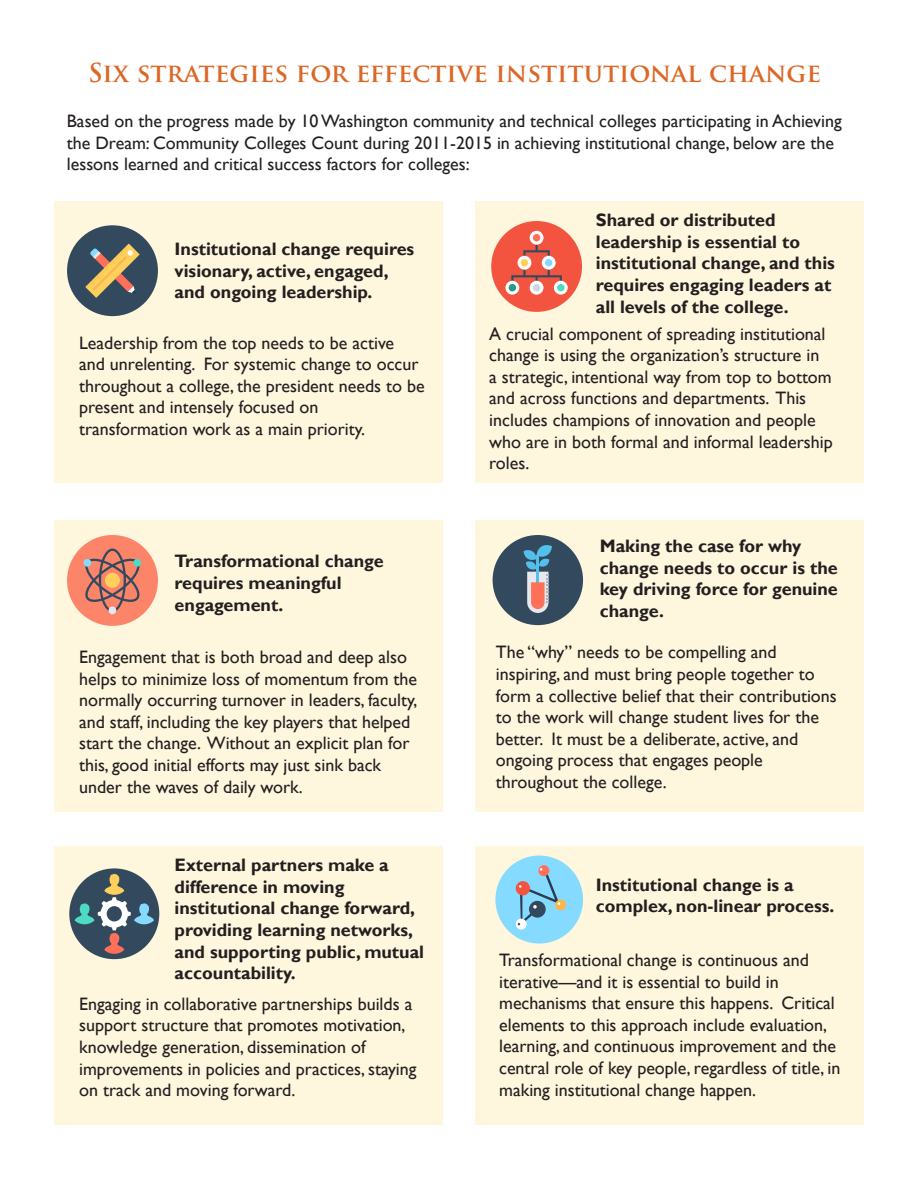
<style>
.page{position:relative;width:918px;height:1188px;background:#fff}
.page>*{position:absolute;margin:0;border:0;box-sizing:border-box;transform-origin:0 0}
.t1{font:700 25.5px "Trajan Pro";color:#dc6827}
.t2{font:18px/21.6px "Gill Sans";color:#231f20}
.t3{font:700 18px/21.6px "Gill Sans";color:#231f20}
</style>
<div class="page">
<div style="left:54px;top:846px;width:389px;height:279px;background:#fff6de"></div>
<div style="left:69px;top:868px;width:90px;height:91px;background:#334a5e;border-radius:50%"></div>
<svg style="left:75px;top:874px;width:79px;height:80px"></svg>
<div style="left:107px;top:906px;width:15px;height:15px;background:#334a5e;border-radius:50%"></div>
<div style="left:54px;top:520px;width:389px;height:291px;background:#fff6de"></div>
<div style="left:54px;top:201px;width:389px;height:282px;background:#fff6de"></div>
<div style="left:67px;top:225px;width:91px;height:91px;background:#334a5e;border-radius:50%"></div>
<svg style="left:85px;top:244px;width:55px;height:54px"></svg>
<div style="left:67px;top:535px;width:91px;height:91px;background:#fc8569;border-radius:50%"></div>
<svg style="left:84px;top:549px;width:56px;height:63px"></svg>
<div style="left:133px;top:559px;width:8px;height:8px;background:#4ddbc4;border-radius:50%"></div>
<div style="left:109px;top:607px;width:7px;height:7px;background:#e6e8ed;border-radius:50%"></div>
<div style="left:84px;top:559px;width:7px;height:8px;background:#85dbff;border-radius:50%"></div>
<div style="left:105px;top:573px;width:15px;height:15px;background:#ffd15c;border-radius:50%"></div>
<div style="left:475px;top:201px;width:389px;height:282px;background:#fff6de"></div>
<div style="left:475px;top:520px;width:389px;height:291px;background:#fff6de"></div>
<div style="left:475px;top:846px;width:389px;height:279px;background:#fff6de"></div>
<div style="left:491px;top:221px;width:91px;height:91px;background:#f25440;border-radius:50%"></div>
<svg style="left:511px;top:270px;width:51px;height:11px"></svg>
<svg style="left:523px;top:245px;width:27px;height:11px"></svg>
<svg style="left:530px;top:231px;width:14px;height:14px"></svg>
<div style="left:533px;top:234px;width:7px;height:7px;background:#ff7059;border-radius:50%"></div>
<svg style="left:505px;top:281px;width:14px;height:14px"></svg>
<svg style="left:530px;top:281px;width:14px;height:14px"></svg>
<svg style="left:554px;top:281px;width:14px;height:14px"></svg>
<div style="left:557px;top:284px;width:8px;height:7px;background:#4ddbc4;border-radius:50%"></div>
<svg style="left:518px;top:256px;width:13px;height:14px"></svg>
<div style="left:521px;top:259px;width:7px;height:7px;background:#ffd15c;border-radius:50%"></div>
<svg style="left:542px;top:256px;width:14px;height:14px"></svg>
<div style="left:545px;top:259px;width:7px;height:7px;background:#85dbff;border-radius:50%"></div>
<div style="left:509px;top:284px;width:7px;height:7px;background:#2b9985;border-radius:50%"></div>
<div style="left:533px;top:284px;width:7px;height:7px;background:#cfd6e0;border-radius:50%"></div>
<div style="left:493px;top:535px;width:90px;height:90px;background:#334a5e;border-radius:50%"></div>
<svg style="left:524px;top:545px;width:28px;height:68px"></svg>
<div style="left:495px;top:856px;width:88px;height:88px;background:#85dbff;border-radius:50%"></div>
<div style="left:516px;top:881px;width:14px;height:14px;background:#f25440;border-radius:50%"></div>
<svg style="left:516px;top:919px;width:11px;height:11px"></svg>
<div style="left:555px;top:899px;width:11px;height:11px;background:#fab54d;border-radius:50%"></div>
<div style="left:538px;top:865px;width:11px;height:11px;background:#ff7059;border-radius:50%"></div>
<svg style="left:518px;top:868px;width:42px;height:57px"></svg>
<p class="t1" style="left:88px;top:57px;width:734px">SIX STRATEGIES FOR EFFECTIVE INSTITUTIONAL CHANGE</p>
<p class="t2" style="left:67px;top:111px;width:776px">Based on the progress made by 10 Washington community and technical colleges participating in Achieving the Dream: Community Colleges Count during 2011-2015 in achieving institutional change, below are the lessons learned and critical success factors for colleges:</p>
<p class="t3" style="left:175px;top:239px;width:241px">Institutional change requires visionary, active, engaged, and ongoing leadership.</p>
<p class="t2" style="left:79px;top:332px;width:347px">Leadership from the top needs to be active<br>and unrelenting. For systemic change to occur throughout a college, the president needs to be present and intensely focused on</p>
<p class="t2" style="left:79px;top:419px;width:288px">transformation work as a main priority.</p>
<p class="t3" style="left:175px;top:551px;width:211px">Transformational change requires meaningful</p>
<p class="t3" style="left:175px;top:594px;width:110px">engagement.</p>
<p class="t2" style="left:79px;top:646px;width:340px">Engagement that is both broad and deep also helps to minimize loss of momentum from the normally occurring turnover in leaders, faculty, and staff, including the key players that helped start the change. Without an explicit plan for this, good initial efforts may just sink back under the waves of daily work.</p>
<p class="t3" style="left:175px;top:855px;width:216px">External partners make a difference in moving</p>
<p class="t3" style="left:175px;top:898px;width:251px">institutional change forward, providing learning networks, and supporting public, mutual accountability.</p>
<p class="t2" style="left:79px;top:993px;width:335px">Engaging in collaborative partnerships builds a support structure that promotes motivation, knowledge generation, dissemination of</p>
<p class="t2" style="left:79px;top:1058px;width:339px">improvements in policies and practices, staying on track and moving forward.</p>
<p class="t3" style="left:596px;top:210px;width:181px">Shared or distributed</p>
<p class="t3" style="left:596px;top:232px;width:206px">leadership is essential to</p>
<p class="t3" style="left:596px;top:253px;width:241px">institutional change, and this requires engaging leaders at all levels of the college.</p>
<p class="t2" style="left:489px;top:323px;width:344px">A crucial component of spreading institutional change is using the organization’s structure in<br>a strategic, intentional way from top to bottom and across functions and departments. This</p>
<p class="t2" style="left:489px;top:410px;width:345px">includes champions of innovation and people who are in both formal and informal leadership roles.</p>
<p class="t3" style="left:600px;top:536px;width:240px">Making the case for why change needs to occur is the key driving force for genuine change.</p>
<p class="t2" style="left:496px;top:642px;width:282px">The “why” needs to be compelling and</p>
<p class="t2" style="left:496px;top:663px;width:342px">inspiring, and must bring people together to form a collective belief that their contributions to the work will change student lives for the better. It must be a deliberate, active, and</p>
<p class="t2" style="left:496px;top:750px;width:269px">ongoing process that engages people</p>
<p class="t2" style="left:496px;top:771px;width:172px">throughout the college.</p>
<p class="t3" style="left:596px;top:874px;width:200px">Institutional change is a</p>
<p class="t3" style="left:596px;top:896px;width:240px">complex, non-linear process.</p>
<p class="t2" style="left:499px;top:949px;width:311px">Transformational change is continuous and</p>
<p class="t2" style="left:499px;top:971px;width:281px">iterative—and it is essential to build in</p>
<p class="t2" style="left:499px;top:993px;width:343px">mechanisms that ensure this happens. Critical elements to this approach include evaluation, learning, and continuous improvement and the central role of key people, regardless of title, in making institutional change happen.</p>
</div>
